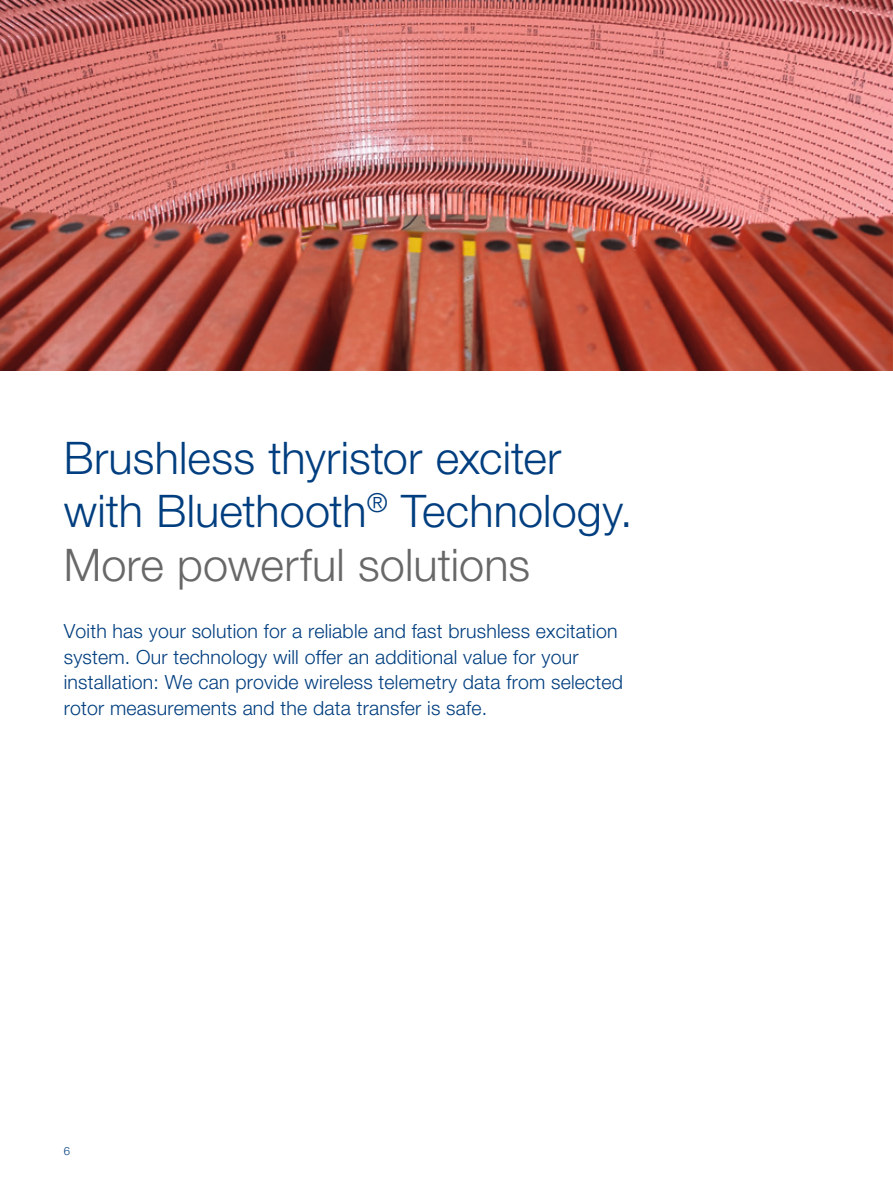
<style>
.page{position:relative;width:893px;height:1191px;background:#fff}
.page>*{position:absolute;margin:0;border:0;box-sizing:border-box;transform-origin:0 0}
.Headline_Voith_Blue{font:300 45px/53.1px "Helvetica Neue LT Pro";letter-spacing:.005em;color:#003e7f}
.Context{font:300 45px "Helvetica Neue LT Pro";letter-spacing:.005em;color:#686868}
.Introtext_Voith_Blue{font:300 19.5px/25.5px "Helvetica Neue LT Pro";letter-spacing:.01em;color:#003e7f}
.t1{font:300 11.25px "Helvetica Neue LT Pro";color:#003e7f}
</style>
<div class="page">
<img style="left:0;top:0;width:893px;height:370px">
<p class="Headline_Voith_Blue" style="left:64px;top:431px;width:570px">Brushless thyristor exciter with Bluethooth<sup>®</sup> Technology.</p>
<p class="Context" style="left:64px;top:537px;width:468px">More powerful solutions</p>
<p class="Introtext_Voith_Blue" style="left:64px;top:618px;width:561px">Voith has your solution for a reliable and fast brushless excitation system. Our technology will offer an additional value for your installation: We can provide wireless telemetry data from selected rotor measurements and the data transfer is safe.</p>
<p class="t1" style="left:64px;top:1144px;width:8px">6</p>
</div>
